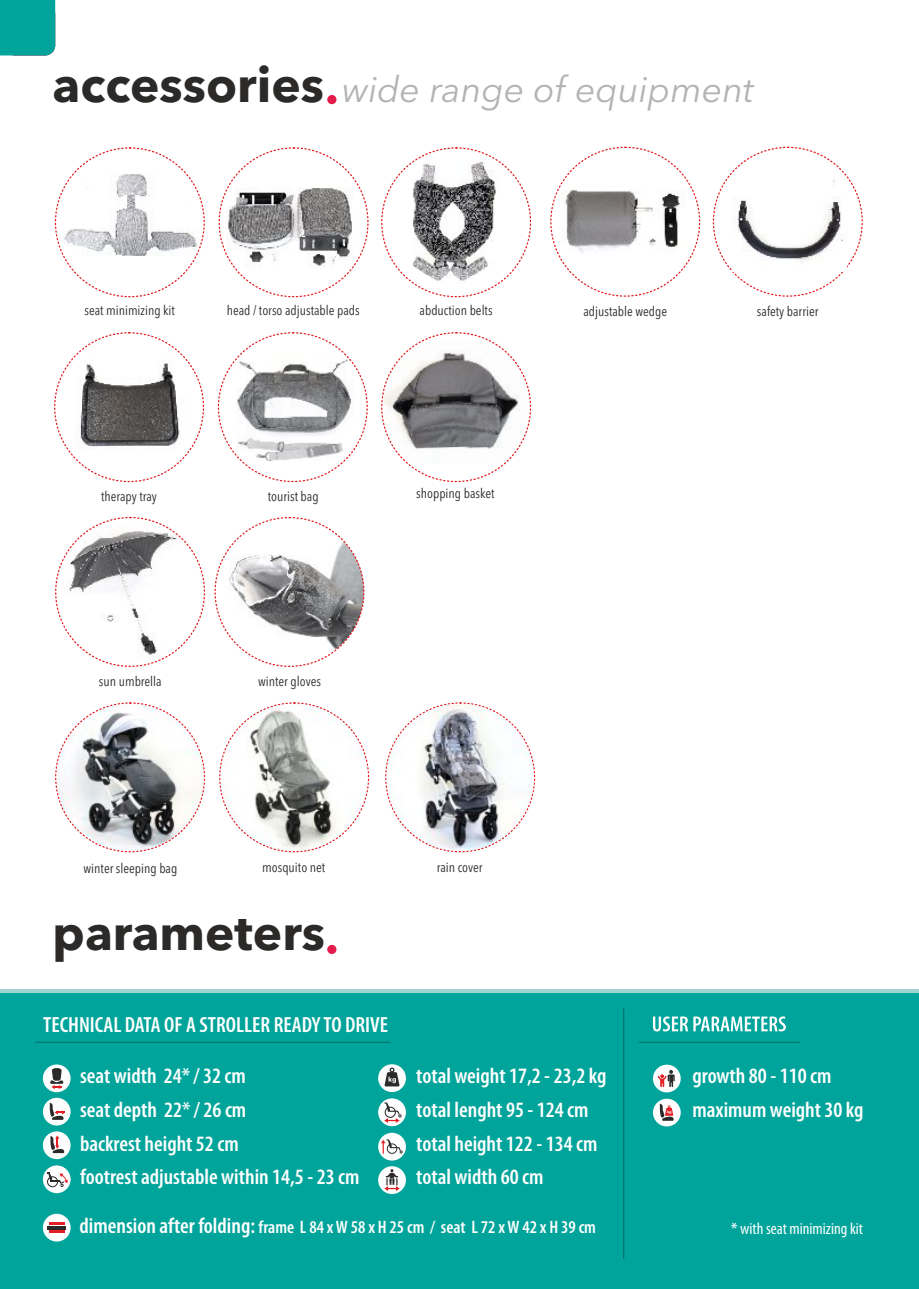
<style>
.page{position:relative;width:919px;height:1289px;background:#fff}
.page>*{position:absolute;margin:0;border:0;box-sizing:border-box;transform-origin:0 0}
.t1{font:700 49.35px "Avenir Next LT Pro";color:#2b2a29}
.t2{font:italic 36px "Avenir Next LT Pro";color:#b2b3b3}
.t3{font:600 condensed 22.05px/33.9px "Myriad Pro";color:#fefefe}
.t4{font:600 condensed 18px "Myriad Pro";color:#fefefe}
.t5{font:condensed 16.5px "Myriad Pro";color:#fefefe}
.t6{font:condensed 13.5px "Avenir Next LT Pro";color:#2b2a29}
.s1{font-weight:700;font-style:normal;font-size:49.35px;color:#2b2a29}
.s2{font-size:22.05px}
.s3{font-weight:600}
</style>
<div class="page">
<img style="left:384px;top:340px;width:144px;height:125px">
<div style="left:0;top:993px;width:918px;height:295px;background:#00a49a"></div>
<svg style="left:43px;top:1097px;width:28px;height:28px"></svg>
<svg style="left:50px;top:1102px;width:15px;height:17px"></svg>
<div style="left:43px;top:1131px;width:28px;height:28px;background:#fefefe;border-radius:50%"></div>
<svg style="left:50px;top:1135px;width:15px;height:18px"></svg>
<div style="left:43px;top:1165px;width:28px;height:28px;background:#fefefe;border-radius:50%"></div>
<svg style="left:47px;top:1172px;width:21px;height:15px"></svg>
<div style="left:378px;top:1064px;width:28px;height:28px;background:#fefefe;border-radius:50%"></div>
<div style="left:378px;top:1132px;width:28px;height:28px;background:#fefefe;border-radius:50%"></div>
<div style="left:378px;top:1166px;width:28px;height:27px;background:#fefefe;border-radius:50%"></div>
<div style="left:378px;top:1098px;width:28px;height:28px;background:#fefefe;border-radius:50%"></div>
<svg style="left:384px;top:1102px;width:17px;height:20px"></svg>
<svg style="left:381px;top:1139px;width:21px;height:14px"></svg>
<svg style="left:384px;top:1067px;width:15px;height:19px"></svg>
<div style="left:653px;top:1064px;width:27px;height:28px;background:#fefefe;border-radius:50%"></div>
<svg style="left:657px;top:1069px;width:17px;height:18px"></svg>
<div style="left:653px;top:1098px;width:27px;height:28px;background:#fefefe;border-radius:50%"></div>
<svg style="left:659px;top:1103px;width:15px;height:17px"></svg>
<svg style="left:653px;top:1016px;width:132px;height:15px"></svg>
<div style="left:43px;top:1064px;width:28px;height:28px;background:#fefefe;border-radius:50%"></div>
<svg style="left:50px;top:1068px;width:13px;height:21px"></svg>
<svg style="left:43px;top:1213px;width:28px;height:28px"></svg>
<svg style="left:47px;top:1225px;width:19px;height:4px"></svg>
<hr style="left:49px;top:1222px;width:16px;height:3px;background:#e31e24">
<svg style="left:49px;top:1230px;width:16px;height:2px"></svg>
<hr style="left:623px;top:1008px;width:1px;height:250px;background:#047069">
<hr style="left:35px;top:1041px;width:355px;height:1px;background:#047069">
<hr style="left:639px;top:1041px;width:160px;height:1px;background:#047069">
<div style="left:327px;top:944px;width:9px;height:10px;background:#e41b4b;border-radius:50%"></div>
<div style="left:0;top:0;width:55px;height:55px;background:#00a49a"></div>
<div style="left:327px;top:95px;width:9px;height:9px;background:#e41b4b;border-radius:50%"></div>
<img style="left:58px;top:360px;width:142px;height:94px">
<img style="left:560px;top:181px;width:130px;height:82px">
<img style="left:220px;top:178px;width:149px;height:101px">
<img style="left:60px;top:165px;width:139px;height:99px">
<img style="left:56px;top:522px;width:137px;height:144px">
<img style="left:404px;top:160px;width:103px;height:124px">
<img style="left:218px;top:352px;width:148px;height:116px">
<img style="left:220px;top:529px;width:144px;height:131px">
<img style="left:732px;top:180px;width:112px;height:83px">
<img style="left:57px;top:704px;width:146px;height:146px;border-radius:50%">
<img style="left:386px;top:703px;width:147px;height:148px;border-radius:50%">
<img style="left:221px;top:704px;width:146px;height:146px;border-radius:50%">
<svg style="left:384px;top:1169px;width:15px;height:21px"></svg>
<h2 class="t2" style="left:53px;top:75px;width:703px"><span class="s1">accessories</span> wide range of equipment</h2>
<p class="t6" style="left:84px;top:305px;width:92px">seat minimizing kit</p>
<p class="t6" style="left:227px;top:305px;width:134px">head / torso adjustable pads</p>
<p class="t6" style="left:419px;top:305px;width:74px">abduction belts</p>
<p class="t6" style="left:583px;top:305px;width:85px">adjustable wedge</p>
<p class="t6" style="left:756px;top:305px;width:63px">safety barrier</p>
<p class="t6" style="left:101px;top:491px;width:57px">therapy tray</p>
<p class="t6" style="left:416px;top:488px;width:80px">shopping basket</p>
<p class="t6" style="left:268px;top:491px;width:52px">tourist bag</p>
<p class="t6" style="left:99px;top:676px;width:64px">sun umbrella</p>
<p class="t6" style="left:258px;top:676px;width:64px">winter gloves</p>
<p class="t6" style="left:83px;top:862px;width:95px">winter sleeping bag</p>
<p class="t6" style="left:262px;top:861px;width:65px">mosquito net</p>
<p class="t6" style="left:437px;top:861px;width:47px">rain cover</p>
<h1 class="t1" style="left:53px;top:912px;width:274px">parameters</h1>
<p class="t3" style="left:43px;top:1009px;width:346px">TECHNICAL DATA OF A STROLLER READY TO DRIVE</p>
<p class="t3" style="left:80px;top:1060px;width:281px">seat width 24* / 32 cm<br>seat depth 22* / 26 cm<br>backrest height 52 cm<br>footrest adjustable within 14,5 - 23 cm</p>
<p class="t3" style="left:416px;top:1060px;width:192px">total weight 17,2 - 23,2 kg total lenght 95 - 124 cm total height 122 - 134 cm total width 60 cm</p>
<p class="t4" style="left:80px;top:1219px;width:518px"><span class="s2">dimension after folding:</span> frame L 84 x W 58 x H 25 cm / seat L 72 x W 42 x H 39 cm</p>
<p class="t3" style="left:692px;top:1060px;width:172px">growth 80 - 110 cm maximum weight 30 kg</p>
<p class="t5" style="left:731px;top:1221px;width:133px"><span class="s3">*</span> with seat minimizing kit</p>
</div>
